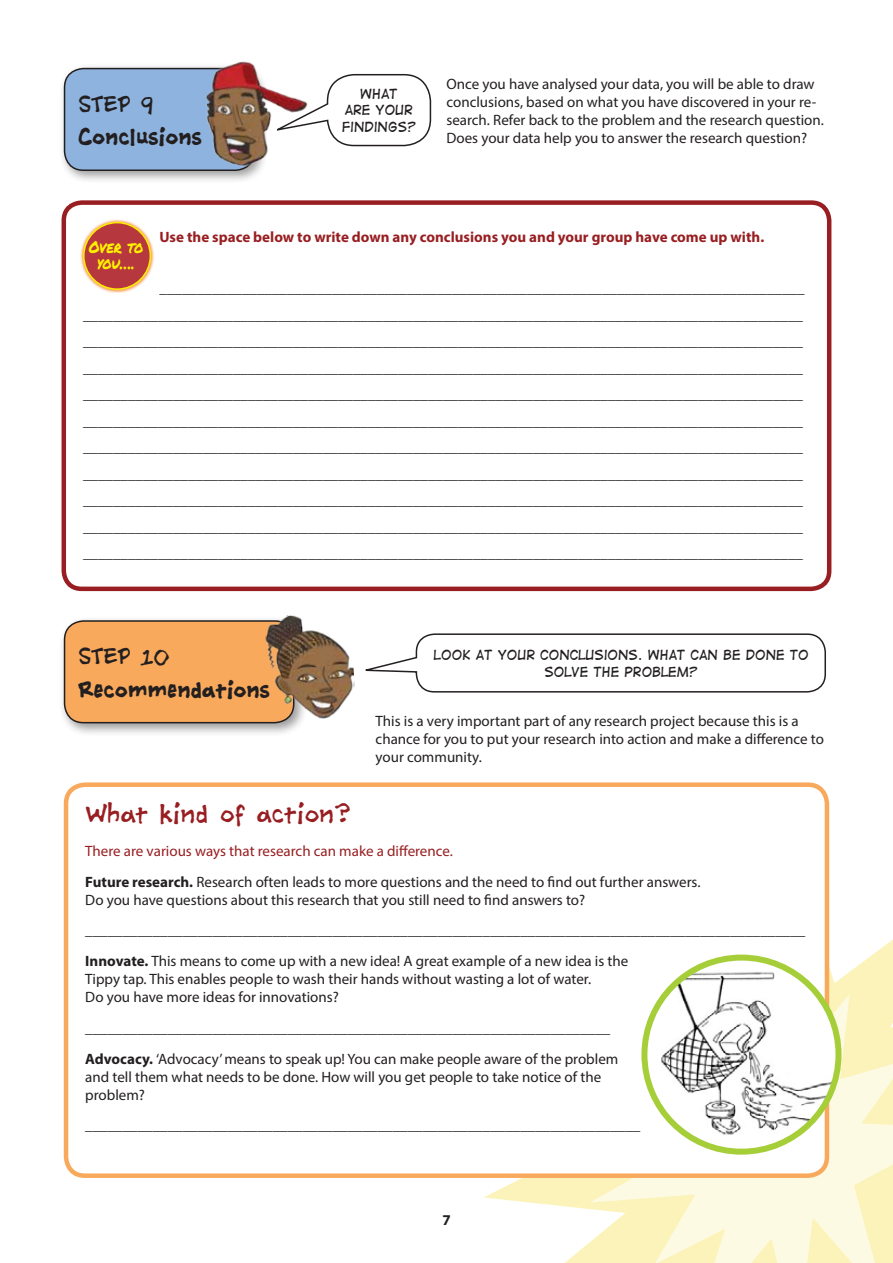
<style>
.page{position:relative;width:893px;height:1263px;background:#fff}
.page>*{position:absolute;margin:0;border:0;box-sizing:border-box;transform-origin:0 0}
.t1{font:27px "Ashcan BB";color:#981e21}
.t2{font:24px "Ashcan BB";color:#231f20}
.t3{font:700 19.5px "Ashcan BB";color:#231f20}
.t4{font:16.35px/16.4px "Permanent Marker";letter-spacing:-.025em;color:#fff101;text-align:center;scale:.9 1}
.t5{font:15px/26.5px "Myriad Pro";color:#231f20}
.t6{font:700 15px "Myriad Pro";color:#981e21}
.t7{font:700 15px "Myriad Pro";color:#231f20}
.t8{font:12.75px/16.5px "Digital Strip";color:#231f20;text-align:center}
.s1{color:#981e21}
.s2{font-weight:700}
</style>
<div class="page">
<svg style="left:484px;top:833px;width:409px;height:430px"></svg>
<svg style="left:590px;top:971px;width:303px;height:292px;background:#fcf7d1"></svg>
<div style="left:80px;top:219px;width:74px;height:74px;background:#f58220;opacity:.75"></div>
<div style="left:84px;top:223px;width:66px;height:66px;background:#b7373e;border-radius:50%"></div>
<div style="left:83px;top:222px;width:68px;height:68px;border:2px solid #fff101;border-radius:50%"></div>
<div style="left:62px;top:200px;width:769px;height:391px;border:4px solid #981e21;border-radius:18px"></div>
<svg style="left:365px;top:633px;width:461px;height:60px"></svg>
<div style="left:59px;top:63px;width:210px;height:122px;background:#231f20;opacity:.45"></div>
<div style="left:65px;top:69px;width:189px;height:101px;background:#8eb3de;border-radius:19px"></div>
<div style="left:64px;top:68px;width:191px;height:103px;border:2px solid #231f20;border-radius:19px"></div>
<img style="left:187px;top:61px;width:131px;height:120px">
<div style="left:327px;top:74px;width:104px;height:72px;border:2px solid #231f20;border-radius:26px"></div>
<div style="left:59px;top:615px;width:249px;height:122px;background:#231f20;opacity:.45"></div>
<div style="left:65px;top:621px;width:229px;height:102px;background:#f8a95c;border-radius:19px"></div>
<div style="left:64px;top:620px;width:230px;height:103px;border:2px solid #231f20;border-radius:19px"></div>
<img style="left:264px;top:615px;width:91px;height:109px">
<div style="left:66px;top:785px;width:761px;height:391px;background:#fff;border-radius:19px"></div>
<div style="left:64px;top:782px;width:765px;height:396px;border:4px solid #f8a95c;border-radius:19px"></div>
<img style="left:648px;top:965px;width:190px;height:177px">
<div style="left:641px;top:954px;width:200px;height:201px;border:6px solid #a6ce39;border-radius:50%"></div>
<h2 class="t2" style="left:78px;top:90px;width:77px">STEP 9</h2>
<h3 class="t3" style="left:78px;top:124px;width:125px">Conclusions</h3>
<p class="t8" style="left:342px;top:86px;width:75px">WHAT<br>ARE YOUR<br>FINDINGS?</p>
<p class="t5" style="left:446px;top:75px;width:379px;line-height:18px">Once you have analysed your data, you will be able to draw conclusions, based on what you have discovered in your re&shy;search. Refer back to the problem and the research question.<br>Does your data help you to answer the research question?</p>
<p class="t4" style="left:89px;top:238px;width:62px">Over to you….</p>
<p class="t6" style="left:160px;top:227px;width:606px">Use the space below to write down any conclusions you and your group have come up with.</p>
<p class="t5" style="left:83px;top:275px;width:723px;text-align:justify;text-indent:77px">______________________________________________________________________________________ ________________________________________________________________________________________________ ________________________________________________________________________________________________ ________________________________________________________________________________________________ ________________________________________________________________________________________________ ________________________________________________________________________________________________ ________________________________________________________________________________________________ ________________________________________________________________________________________________ ________________________________________________________________________________________________ ________________________________________________________________________________________________ ________________________________________________________________________________________________</p>
<h2 class="t2" style="left:78px;top:642px;width:93px">STEP 10</h2>
<h3 class="t3" style="left:78px;top:677px;width:194px">Recommendations</h3>
<p class="t8" style="left:433px;top:647px;width:377px">LOOK AT YOUR CONCLUSIONS. WHAT CAN BE DONE TO<br>SOLVE THE PROBLEM?</p>
<p class="t5" style="left:376px;top:712px;width:450px;line-height:18px">This is a very important part of any research project because this is a chance for you to put your research into action and make a difference to your community.</p>
<h1 class="t1" style="left:85px;top:798px;width:267px">What kind of action?</h1>
<p class="t5" style="left:85px;top:835px;width:617px;line-height:30.8px"><span class="s1">There are various ways that research can make a difference.<br></span><span class="s2">Future research.</span> Research often leads to more questions and the need to find out further answers.</p>
<p class="t5" style="left:85px;top:884px;width:721px;line-height:30.8px">Do you have questions about this research that you still need to find answers to? ________________________________________________________________________________________________<br><span class="s2">Innovate.</span> This means to come up with a new idea! A great example of a new idea is the</p>
<p class="t5" style="left:85px;top:970px;width:507px;line-height:18px">Tippy tap. This enables people to wash their hands without wasting a lot of water.<br>Do you have more ideas for innovations?</p>
<p class="t5" style="left:85px;top:1012px;width:535px;line-height:30.8px">______________________________________________________________________<br><span class="s2">Advocacy.</span> ‘Advocacy’ means to speak up! You can make people aware of the problem</p>
<p class="t5" style="left:85px;top:1067px;width:517px;line-height:18px">and tell them what needs to be done. How will you get people to take notice of the problem?</p>
<p class="t5" style="left:85px;top:1112px;width:557px">__________________________________________________________________________</p>
<p class="t7" style="left:442px;top:1210px;width:10px">7</p>
</div>
